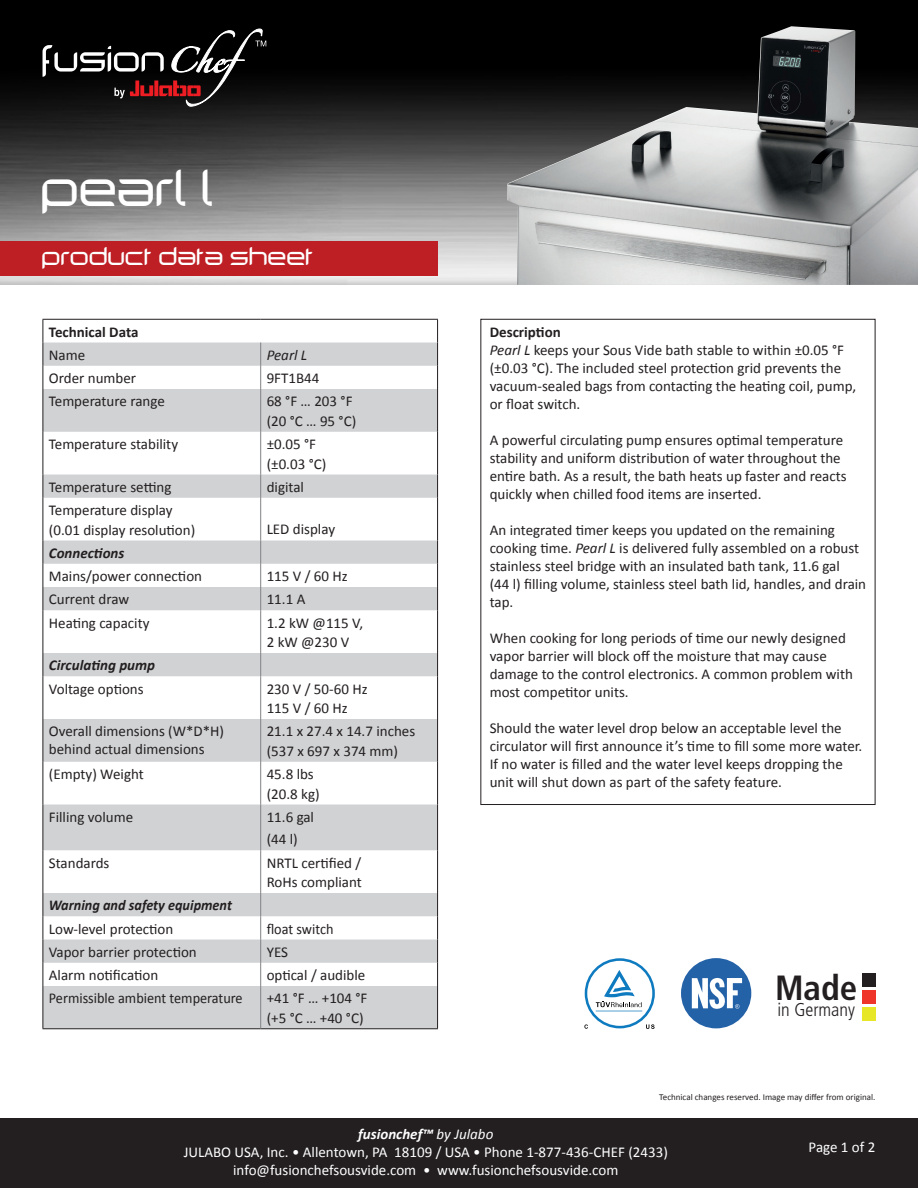
<style>
.page{position:relative;width:918px;height:1188px;background:#fff}
.page>*{position:absolute;margin:0;border:0;box-sizing:border-box;transform-origin:0 0}
.t1{font:48.6px "Cilogie";color:#fff}
.t2{font:700 condensed 34.95px "Frutiger LT Std";color:#231f20}
.t3{font:24px "Cilogie";color:#fff}
.t4{font:300 condensed 18.6px "Frutiger LT Std";color:#231f20}
.t5{font:15px/18px "Calibri";color:#231f20}
.t6{font:15px/18px "Calibri";color:#fff;text-align:center}
.t7{font:15px "Calibri";color:#231f20;scale:.95 1}
.t8{font:italic 700 15px "Calibri";color:#231f20}
.t9{font:italic 700 15px "Calibri";color:#231f20;scale:.95 1}
.t10{font:700 15px "Calibri";color:#231f20}
.t11{font:italic 15px "Calibri";color:#231f20}
.t12{font:9px "Calibri";color:#231f20}
.s1{font-weight:700}
.s2{font-style:italic}
.s3{font-weight:700;font-style:italic}
</style>
<div class="page">
<img style="left:0;top:0;width:918px;height:285px">
<div style="left:0;top:1118px;width:918px;height:70px;background:#231f20"></div>
<svg style="left:44px;top:343px;width:393px;height:685px"></svg>
<hr style="left:43px;top:319px;width:218px;height:1px;background:#231f20">
<hr style="left:261px;top:319px;width:177px;height:1px;background:#231f20">
<svg style="left:43px;top:320px;width:1px;height:69px"></svg>
<svg style="left:437px;top:320px;width:1px;height:69px"></svg>
<hr style="left:43px;top:389px;width:1px;height:43px;background:#231f20">
<hr style="left:437px;top:389px;width:1px;height:43px;background:#231f20">
<hr style="left:43px;top:432px;width:1px;height:43px;background:#231f20">
<hr style="left:437px;top:432px;width:1px;height:43px;background:#231f20">
<svg style="left:43px;top:475px;width:1px;height:23px"></svg>
<svg style="left:437px;top:475px;width:1px;height:23px"></svg>
<hr style="left:43px;top:498px;width:1px;height:43px;background:#231f20">
<hr style="left:437px;top:498px;width:1px;height:43px;background:#231f20">
<svg style="left:43px;top:541px;width:1px;height:69px"></svg>
<svg style="left:437px;top:541px;width:1px;height:69px"></svg>
<hr style="left:43px;top:610px;width:1px;height:43px;background:#231f20">
<hr style="left:437px;top:610px;width:1px;height:43px;background:#231f20">
<svg style="left:43px;top:653px;width:1px;height:23px"></svg>
<svg style="left:437px;top:653px;width:1px;height:23px"></svg>
<hr style="left:43px;top:676px;width:1px;height:43px;background:#231f20">
<hr style="left:437px;top:676px;width:1px;height:43px;background:#231f20">
<hr style="left:43px;top:719px;width:1px;height:43px;background:#231f20">
<hr style="left:437px;top:719px;width:1px;height:43px;background:#231f20">
<hr style="left:43px;top:762px;width:1px;height:43px;background:#231f20">
<hr style="left:437px;top:762px;width:1px;height:43px;background:#231f20">
<hr style="left:43px;top:805px;width:1px;height:45px;background:#231f20">
<hr style="left:437px;top:805px;width:1px;height:45px;background:#231f20">
<hr style="left:43px;top:850px;width:1px;height:43px;background:#231f20">
<hr style="left:437px;top:850px;width:1px;height:43px;background:#231f20">
<svg style="left:43px;top:893px;width:1px;height:93px"></svg>
<svg style="left:437px;top:893px;width:1px;height:93px"></svg>
<hr style="left:43px;top:986px;width:1px;height:42px;background:#231f20">
<hr style="left:437px;top:986px;width:1px;height:42px;background:#231f20">
<hr style="left:43px;top:1028px;width:218px;height:1px;background:#231f20">
<hr style="left:261px;top:1028px;width:177px;height:1px;background:#231f20">
<svg style="left:260px;top:343px;width:1px;height:46px"></svg>
<hr style="left:260px;top:389px;width:1px;height:43px;background:#808285">
<hr style="left:260px;top:432px;width:1px;height:43px;background:#808285">
<svg style="left:260px;top:475px;width:1px;height:23px"></svg>
<hr style="left:260px;top:498px;width:1px;height:43px;background:#808285">
<svg style="left:260px;top:541px;width:1px;height:69px"></svg>
<hr style="left:260px;top:610px;width:1px;height:43px;background:#808285">
<svg style="left:260px;top:653px;width:1px;height:23px"></svg>
<hr style="left:260px;top:676px;width:1px;height:43px;background:#808285">
<hr style="left:260px;top:719px;width:1px;height:43px;background:#808285">
<hr style="left:260px;top:762px;width:1px;height:43px;background:#808285">
<hr style="left:260px;top:805px;width:1px;height:45px;background:#808285">
<hr style="left:260px;top:850px;width:1px;height:43px;background:#808285">
<svg style="left:260px;top:893px;width:1px;height:93px"></svg>
<hr style="left:260px;top:986px;width:1px;height:42px;background:#808285">
<img style="left:506px;top:26px;width:412px;height:259px">
<div style="left:0;top:241px;width:438px;height:34px;background:#be1f24"></div>
<div style="left:862px;top:974px;width:14px;height:13px;background:#231f20"></div>
<div style="left:862px;top:990px;width:14px;height:14px;background:#ef3429"></div>
<div style="left:862px;top:1007px;width:14px;height:14px;background:#e7e627"></div>
<svg style="left:584px;top:958px;width:71px;height:71px"></svg>
<div style="left:681px;top:958px;width:70px;height:70px;background:#2462a8;border-radius:50%"></div>
<svg style="left:692px;top:977px;width:50px;height:32px"></svg>
<svg style="left:43px;top:29px;width:223px;height:77px"></svg>
<h1 class="t1" style="left:43px;top:169px;width:175px">pearl l</h1>
<h3 class="t3" style="left:43px;top:247px;width:273px">product Data sheet</h3>
<p class="t10" style="left:49px;top:322px;width:91px">Technical Data</p>
<p class="t5" style="left:49px;top:346px;width:38px">Name</p>
<p class="t11" style="left:267px;top:345px;width:42px">Pearl L</p>
<p class="t5" style="left:49px;top:369px;width:89px">Order number</p>
<p class="t5" style="left:267px;top:369px;width:54px">9FT1B44</p>
<p class="t5" style="left:49px;top:392px;width:117px">Temperature range</p>
<p class="t5" style="left:267px;top:392px;width:91px;line-height:19.5px">68 °F … 203 °F (20 °C … 95 °C)</p>
<p class="t5" style="left:49px;top:435px;width:131px">Temperature stability</p>
<p class="t5" style="left:267px;top:434px;width:61px;line-height:19.5px">±0.05 °F (±0.03 °C)</p>
<p class="t5" style="left:49px;top:478px;width:124px">Temperature setting</p>
<p class="t5" style="left:267px;top:478px;width:39px">digital</p>
<p class="t5" style="left:49px;top:500px;width:148px;line-height:19.5px">Temperature display (0.01 display resolution)</p>
<p class="t5" style="left:267px;top:520px;width:70px">LED display</p>
<p class="t8" style="left:49px;top:543px;width:77px">Connections</p>
<p class="t5" style="left:49px;top:567px;width:155px">Mains/power connection</p>
<p class="t5" style="left:267px;top:567px;width:83px">115 V / 60 Hz</p>
<p class="t5" style="left:49px;top:590px;width:82px">Current draw</p>
<p class="t5" style="left:267px;top:590px;width:40px">11.1 A</p>
<p class="t5" style="left:49px;top:614px;width:102px">Heating capacity</p>
<p class="t5" style="left:267px;top:613px;width:98px;line-height:19.5px">1.2 kW @115 V,<br>2 kW @230 V</p>
<p class="t8" style="left:49px;top:656px;width:108px">Circulating pump</p>
<p class="t5" style="left:49px;top:680px;width:96px">Voltage options</p>
<p class="t5" style="left:267px;top:679px;width:102px;line-height:19.5px">230 V / 50-60 Hz<br>115 V / 60 Hz</p>
<p class="t5" style="left:49px;top:722px;width:177px">Overall dimensions (W*D*H) behind actual dimensions</p>
<p class="t5" style="left:267px;top:722px;width:150px;line-height:19.5px">21.1 x 27.4 x 14.7 inches (537 x 697 x 374 mm)</p>
<p class="t5" style="left:49px;top:765px;width:96px">(Empty) Weight</p>
<p class="t5" style="left:267px;top:764px;width:54px;line-height:19.5px">45.8 lbs (20.8 kg)</p>
<p class="t5" style="left:49px;top:808px;width:86px">Filling volume</p>
<p class="t5" style="left:267px;top:806px;width:49px;line-height:22.5px">11.6 gal (44 l)</p>
<p class="t5" style="left:49px;top:854px;width:62px">Standards</p>
<p class="t5" style="left:267px;top:853px;width:97px;line-height:19.5px">NRTL certified /<br>RoHs compliant</p>
<p class="t9" style="left:49px;top:896px;width:194px">Warning and safety equipment</p>
<p class="t5" style="left:49px;top:920px;width:126px">Low-level protection</p>
<p class="t7" style="left:267px;top:919px;width:72px">float switch</p>
<p class="t5" style="left:49px;top:943px;width:149px">Vapor barrier protection</p>
<p class="t5" style="left:267px;top:943px;width:23px">YES</p>
<p class="t5" style="left:49px;top:966px;width:111px">Alarm notification</p>
<p class="t5" style="left:267px;top:966px;width:100px">optical / audible</p>
<p class="t7" style="left:49px;top:989px;width:206px">Permissible ambient temperature</p>
<p class="t5" style="left:267px;top:989px;width:102px;line-height:19.5px">+41 °F … +104 °F (+5 °C … +40 °C)</p>
<p class="t5" style="left:490px;top:323px;width:368px"><span class="s1">Description<br></span><span class="s2">Pearl L</span> keeps your Sous Vide bath stable to within ±0.05 °F (±0.03 °C). The included steel protection grid prevents the vacuum-sealed bags from contacting the heating coil, pump, or float switch.</p>
<p class="t5" style="left:490px;top:431px;width:358px">A powerful circulating pump ensures optimal temperature stability and uniform distribution of water throughout the entire bath. As a result, the bath heats up faster and reacts quickly when chilled food items are inserted.</p>
<p class="t5" style="left:490px;top:521px;width:378px">An integrated timer keeps you updated on the remaining cooking time. <span class="s2">Pearl L</span> is delivered fully assembled on a robust stainless steel bridge with an insulated bath tank, 11.6 gal<br>(44 l) filling volume, stainless steel bath lid, handles, and drain tap.</p>
<p class="t5" style="left:490px;top:629px;width:365px">When cooking for long periods of time our newly designed vapor barrier will block off the moisture that may cause damage to the control electronics. A common problem with most competitor units.</p>
<p class="t5" style="left:490px;top:719px;width:374px">Should the water level drop below an acceptable level the circulator will first announce it’s time to fill some more water.<br>If no water is filled and the water level keeps dropping the unit will shut down as part of the safety feature.</p>
<h2 class="t2" style="left:775px;top:967px;width:84px">Made</h2>
<p class="t4" style="left:777px;top:999px;width:79px">in Germany</p>
<p class="t12" style="left:659px;top:1092px;width:218px">Technical changes reserved. Image may differ from original.</p>
<p class="t6" style="left:184px;top:1125px;width:486px"><span class="s3">fusionchef™</span> <span class="s2">by Julabo<br></span>JULABO USA, Inc. • Allentown, PA 18109 / USA • Phone 1-877-436-CHEF (2433) info@fusionchefsousvide.com • www.fusionchefsousvide.com</p>
<p class="t6" style="left:809px;top:1138px;width:68px">Page 1 of 2</p>
</div>
